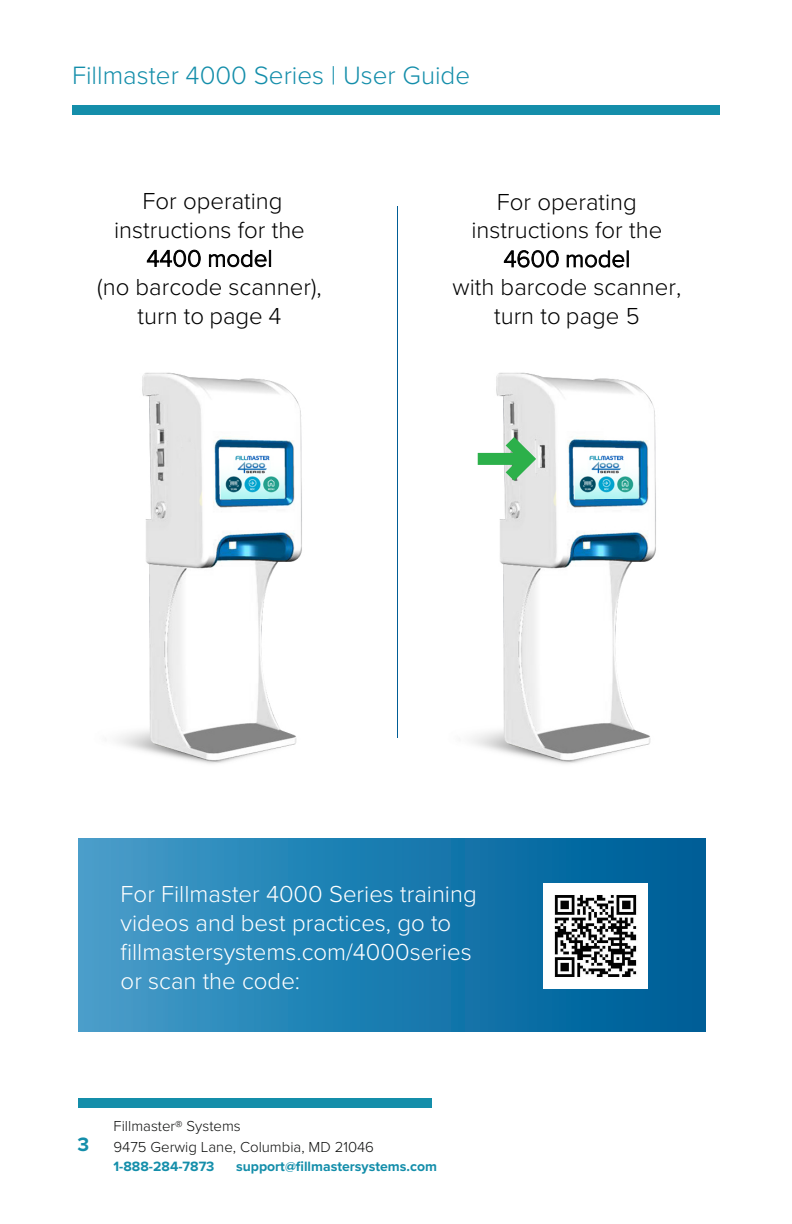
<style>
.page{position:relative;width:792px;height:1224px;background:#fff}
.page>*{position:absolute;margin:0;border:0;box-sizing:border-box;transform-origin:0 0}
.t1{font:300 26px "Proxima Nova";color:#148eaa}
.t2{font:300 24px/28.8px "Proxima Nova";color:#000;text-align:center}
.t3{font:300 24px/28.8px "Proxima Nova";color:#fff}
.t4{font:700 20px "Proxima Nova";color:#148eaa}
.t5{font:300 15px/20.4px "Proxima Nova";color:#0e0f0e}
.t6{font:700 14px "Proxima Nova";color:#148eaa}
</style>
<div class="page">
<img style="left:471px;top:372px;width:185px;height:392px">
<div style="left:72px;top:105px;width:648px;height:10px;background:#148eaa"></div>
<div style="left:78px;top:1098px;width:354px;height:10px;background:#148eaa"></div>
<div style="left:79px;top:839px;width:627px;height:193px;background:linear-gradient(to right,#419cc9,#005e98)"></div>
<img style="left:543px;top:884px;width:104px;height:104px">
<img style="left:117px;top:372px;width:185px;height:392px">
<svg style="left:493px;top:424px;width:56px;height:70px"></svg>
<div style="left:478px;top:453px;width:44px;height:12px;background:#2cb04a"></div>
<p class="t1" style="left:72px;top:56px;width:400px">Fillmaster 4000 Series | User Guide</p>
<p class="t2" style="left:97px;top:185px;width:226px">For operating instructions for the<br>4400 model<br>(no barcode scanner), turn to page 4</p>
<p class="t2" style="left:452px;top:186px;width:230px">For operating instructions for the<br>4600 model<br>with barcode scanner, turn to page 5</p>
<p class="t3" style="left:121px;top:879px;width:358px">For Fillmaster 4000 Series training videos and best practices, go to fillmastersystems.com/4000series or scan the code:</p>
<p class="t4" style="left:78px;top:1130px;width:13px">3</p>
<p class="t5" style="left:114px;top:1115px;width:262px">Fillmaster® Systems<br>9475 Gerwig Lane, Columbia, MD 21046</p>
<p class="t6" style="left:114px;top:1156px;width:103px">1-888-284-7873</p>
<p class="t6" style="left:236px;top:1156px;width:203px">support@fillmastersystems.com</p>
</div>
